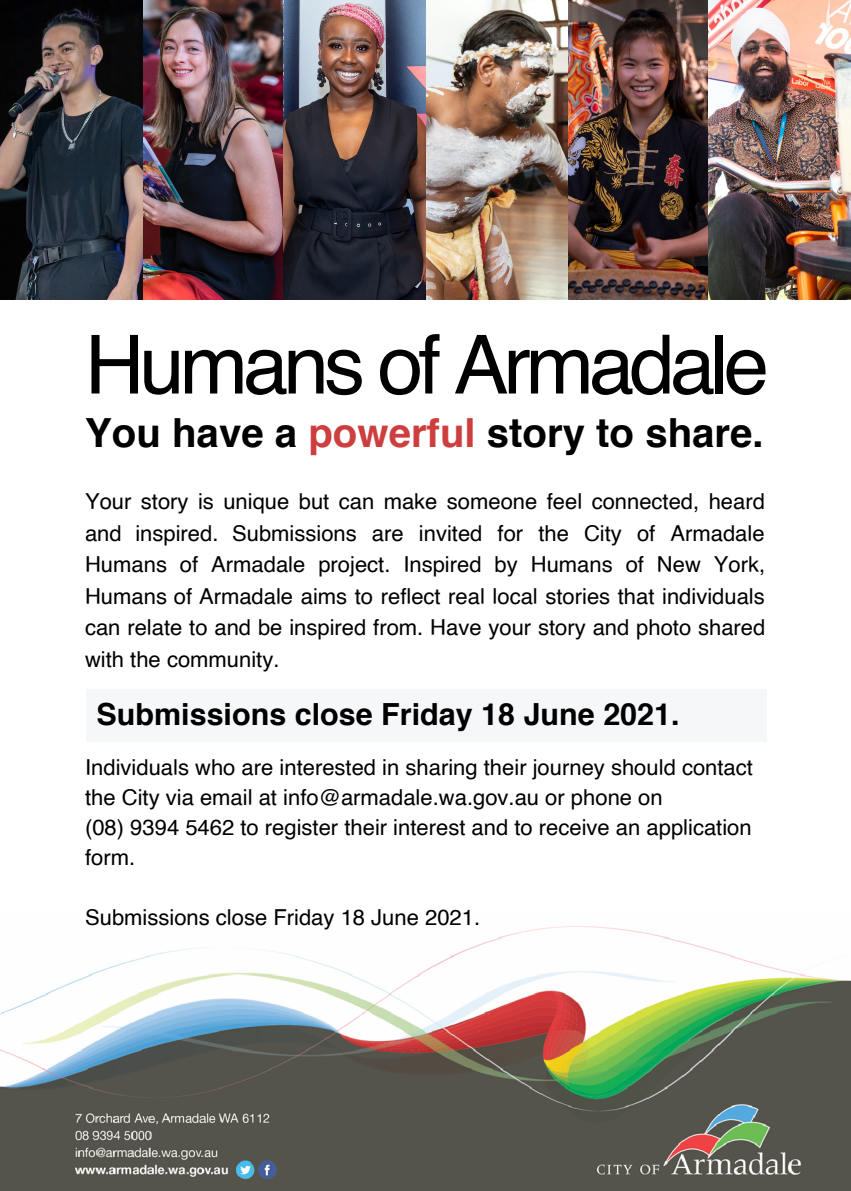
<style>
.page{position:relative;width:851px;height:1191px;background:#fff}
.page>*{position:absolute;margin:0;border:0;box-sizing:border-box;transform-origin:0 0}
.t1{font:81.6px "Helvetica";letter-spacing:-.06em;color:#000}
.t2{font:700 40.2px "Helvetica";color:#000}
.t3{font:700 30.4px "Helvetica";color:#000}
.t4{font:22px/31.6px "Helvetica";color:#000}
.s1{color:#cd3f3e}
</style>
<div class="page">
<img style="left:0;top:0;width:568px;height:300px">
<img style="left:568px;top:0;width:282px;height:300px">
<img style="left:0;top:926px;width:850px;height:264px">
<div style="left:86px;top:689px;width:680px;height:53px;background:#f5f7f9"></div>
<p class="t1" style="left:85px;top:331px;width:685px">Humans of Armadale</p>
<p class="t2" style="left:85px;top:416px;width:680px">You have a <span class="s1">powerful</span> story to share.</p>
<p class="t4" style="left:85px;top:488px;width:681px;text-align:justify">Your story is unique but can make someone feel connected, heard and inspired. Submissions are invited for the City of Armadale Humans of Armadale project. Inspired by Humans of New York, Humans of Armadale aims to reflect real local stories that individuals can relate to and be inspired from. Have your story and photo shared with the community.</p>
<p class="t3" style="left:96px;top:702px;width:584px">Submissions close Friday 18 June 2021.</p>
<p class="t4" style="left:85px;top:754px;width:669px;line-height:30px">Individuals who are interested in sharing their journey should contact the City via email at info@armadale.wa.gov.au or phone on</p>
<p class="t4" style="left:85px;top:814px;width:668px;line-height:30px">(08) 9394 5462 to register their interest and to receive an application form.</p>
<p class="t4" style="left:85px;top:903px;width:396px">Submissions close Friday 18 June 2021.</p>
</div>
